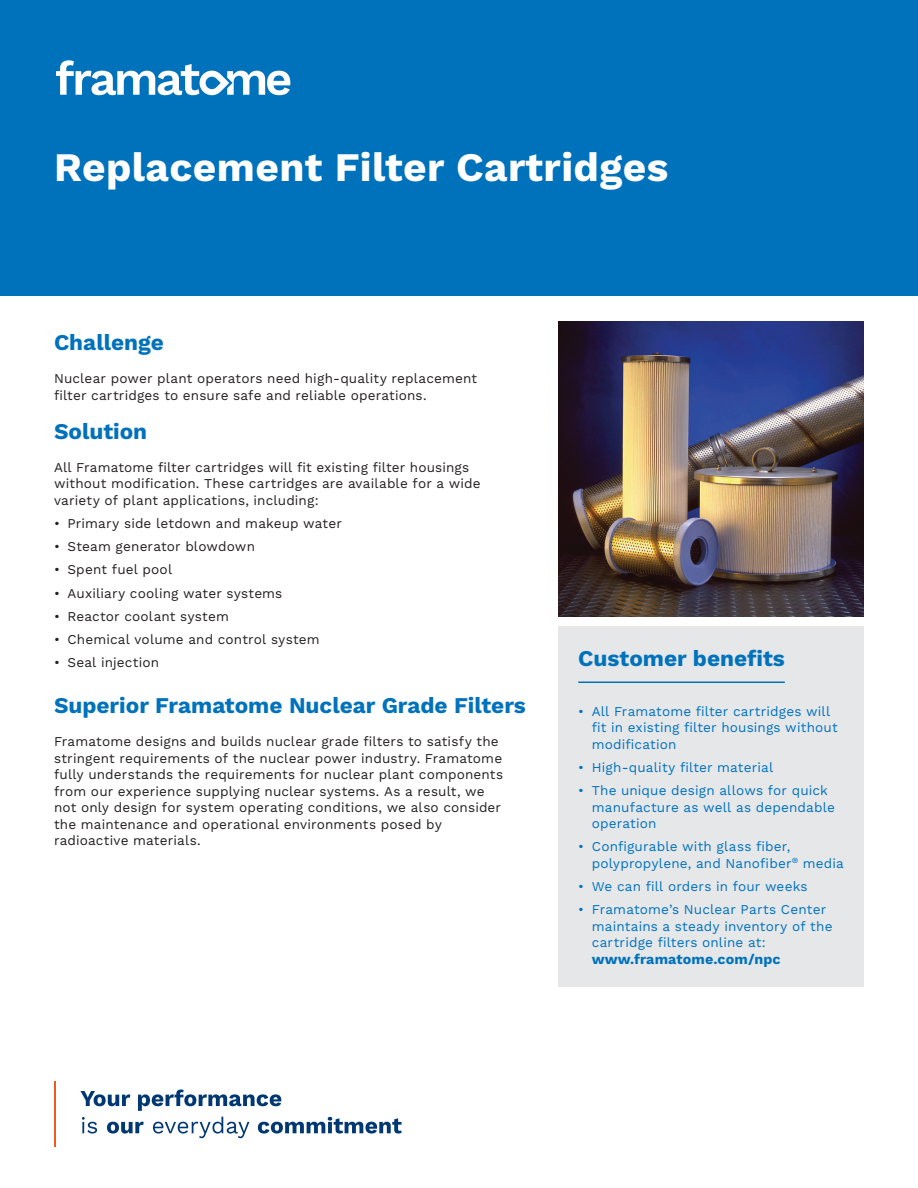
<style>
.page{position:relative;width:918px;height:1188px;background:#fff}
.page>*{position:absolute;margin:0;border:0;box-sizing:border-box;transform-origin:0 0}
.t1{font:700 40.5px "Work Sans";letter-spacing:.01em;color:#fff}
.challenge-Solution{font:700 22.5px "Work Sans";color:#0072bc}
.benefit{font:700 22.5px "Work Sans";color:#0072bc}
.t2{font:700 14.25px "Work Sans";letter-spacing:.01em;color:#0072bc}
.copy_text{font:13.5px/16.5px "Work Sans";letter-spacing:.01em;color:#231f20}
.t3{font:13.5px/16.5px "Work Sans";letter-spacing:.01em;color:#0072bc}
</style>
<div class="page">
<div style="left:0;top:0;width:918px;height:296px;background:#0072bc"></div>
<svg style="left:56px;top:60px;width:234px;height:35px"></svg>
<svg style="left:80px;top:1091px;width:50px;height:15px"></svg>
<svg style="left:138px;top:1089px;width:143px;height:22px"></svg>
<svg style="left:82px;top:1117px;width:15px;height:17px"></svg>
<svg style="left:107px;top:1122px;width:37px;height:12px"></svg>
<svg style="left:153px;top:1117px;width:96px;height:21px"></svg>
<svg style="left:258px;top:1117px;width:144px;height:17px"></svg>
<hr style="left:54px;top:1081px;width:2px;height:66px;background:#f15921">
<div style="left:559px;top:626px;width:305px;height:361px;background:#e6e7e9"></div>
<hr style="left:578px;top:682px;width:207px;height:1px;background:#0072bc">
<img style="left:558px;top:322px;width:305px;height:295px">
<p class="t1" style="left:54px;top:144px;width:616px">Replacement Filter Cartridges</p>
<p class="challenge-Solution" style="left:54px;top:329px;width:111px">Challenge</p>
<p class="copy_text" style="left:54px;top:371px;width:425px">Nuclear power plant operators need high-quality replacement filter cartridges to ensure safe and reliable operations.</p>
<p class="challenge-Solution" style="left:54px;top:418px;width:95px">Solution</p>
<p class="copy_text" style="left:54px;top:459px;width:428px">All Framatome filter cartridges will fit existing filter housings without modification. These cartridges are available for a wide variety of plant applications, including:</p>
<p class="copy_text" style="left:54px;top:516px;width:289px">• Primary side letdown and makeup water</p>
<p class="copy_text" style="left:54px;top:539px;width:203px">• Steam generator blowdown</p>
<p class="copy_text" style="left:54px;top:562px;width:120px">• Spent fuel pool</p>
<p class="copy_text" style="left:54px;top:585px;width:230px">• Auxiliary cooling water systems</p>
<p class="copy_text" style="left:54px;top:609px;width:176px">• Reactor coolant system</p>
<p class="copy_text" style="left:54px;top:632px;width:267px">• Chemical volume and control system</p>
<p class="copy_text" style="left:54px;top:655px;width:107px">• Seal injection</p>
<p class="challenge-Solution" style="left:54px;top:692px;width:473px">Superior Framatome Nuclear Grade Filters</p>
<p class="copy_text" style="left:54px;top:734px;width:451px">Framatome designs and builds nuclear grade filters to satisfy the stringent requirements of the nuclear power industry. Framatome fully understands the requirements for nuclear plant components from our experience supplying nuclear systems. As a result, we not only design for system operating conditions, we also consider the maintenance and operational environments posed by radioactive materials.</p>
<p class="benefit" style="left:578px;top:645px;width:208px">Customer benefits</p>
<p class="t3" style="left:592px;top:703px;width:247px;text-indent:-14px">• All Framatome filter cartridges will fit in existing filter housings without modification</p>
<p class="t3" style="left:578px;top:759px;width:196px">• High-quality filter material</p>
<p class="t3" style="left:592px;top:783px;width:245px;text-indent:-14px">• The unique design allows for quick manufacture as well as dependable operation</p>
<p class="t3" style="left:592px;top:839px;width:254px;text-indent:-14px">• Configurable with glass fiber, polypropylene, and Nanofiber<sup>®</sup> media</p>
<p class="t3" style="left:578px;top:879px;width:231px">• We can fill orders in four weeks</p>
<p class="t3" style="left:592px;top:902px;width:242px;text-indent:-14px">• Framatome’s Nuclear Parts Center maintains a steady inventory of the cartridge filters online at:</p>
<p class="t2" style="left:592px;top:951px;width:190px">www.framatome.com/npc</p>
</div>
